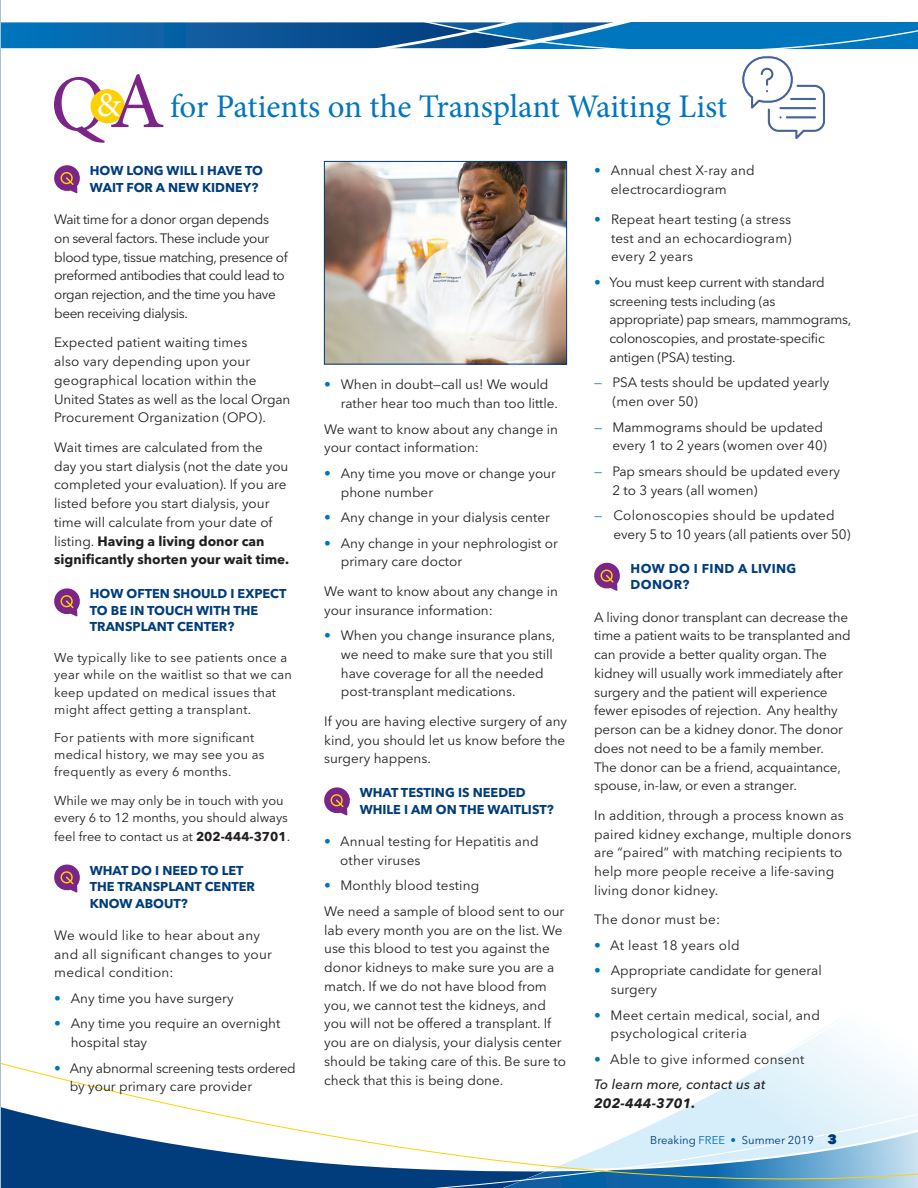
<style>
.page{position:relative;width:918px;height:1188px;background:#fff}
.page>*{position:absolute;margin:0;border:0;box-sizing:border-box;transform-origin:0 0}
.t1{font:34.35px "Minion Pro";color:#fff}
.t2{font:33px "Minion Pro";letter-spacing:-.005em;color:#0076be}
.t3{font:13.5px/18.8px "Avenir Next LT Pro";color:#231f20}
.t4{font:13.5px/18.8px "Avenir Next LT Pro";letter-spacing:.02em;color:#231f20}
.t5{font:13.5px/18.8px "Avenir Next LT Pro";letter-spacing:-.02em;color:#231f20}
.t6{font:13.5px/18.8px "Avenir Next LT Pro";letter-spacing:-.03em;color:#231f20}
.t7{font:italic 700 13.5px "Avenir Next";letter-spacing:.01em;color:#231f20}
.t8{font:12.75px/17.2px "Avenir Next LT Pro";letter-spacing:.02em;color:#231f20}
.t9{font:700 12.75px/16.5px "Avenir Next LT Pro";color:#013d7d}
.t10{font:12.75px/17.2px "Avenir Next LT Pro";color:#231f20}
.t11{font:700 12.75px/16.5px "Avenir Next LT Pro";letter-spacing:.03em;color:#013d7d}
.t12{font:11.25px "Avenir Next LT Pro";color:#013d7d}
.s1{font-weight:700}
.s2{font-size:13.5px}
.s3{color:#0076be}
.s4{font-weight:500;font-style:italic}
.s5{font-weight:800;font-size:13.5px}
</style>
<div class="page">
<svg style="left:1px;top:1028px;width:917px;height:160px"></svg>
<svg style="left:54px;top:165px;width:26px;height:28px"></svg>
<svg style="left:54px;top:588px;width:26px;height:29px"></svg>
<svg style="left:54px;top:864px;width:26px;height:29px"></svg>
<svg style="left:324px;top:787px;width:26px;height:29px"></svg>
<svg style="left:594px;top:562px;width:26px;height:29px"></svg>
<svg style="left:742px;top:56px;width:83px;height:83px"></svg>
<hr style="left:785px;top:116px;width:32px;height:3px;background:#46639a;border-radius:2px">
<div style="left:785px;top:115px;width:32px;height:5px;border:1px solid #fff;border-radius:2px"></div>
<div style="left:789px;top:97px;width:28px;height:4px;border:1px solid #fff;border-radius:2px"></div>
<svg style="left:1px;top:22px;width:917px;height:26px;background:#156eaf"></svg>
<hr style="left:0;top:0;width:1px;height:1188px;background:#a8c4cc">
<img style="left:326px;top:163px;width:239px;height:199px">
<div style="left:324px;top:161px;width:243px;height:203px;border:1px solid #013d7d"></div>
<svg style="left:54px;top:77px;width:51px;height:66px"></svg>
<div style="left:90px;top:89px;width:35px;height:34px;background:#fed105;border-radius:50%"></div>
<svg style="left:111px;top:74px;width:52px;height:53px"></svg>
<h1 class="t1" style="left:96px;top:82px;width:26px">&amp;</h1>
<h2 class="t2" style="left:170px;top:84px;width:559px">for Patients on the Transplant Waiting List</h2>
<p class="t9" style="left:90px;top:162px;width:175px">HOW LONG WILL I HAVE TO<br>WAIT FOR A NEW KIDNEY?</p>
<p class="t6" style="left:54px;top:210px;width:235px">Wait time for a donor organ depends on several factors. These include your blood type, tissue matching, presence of preformed antibodies that could lead to organ rejection, and the time you have been receiving dialysis.</p>
<p class="t3" style="left:54px;top:333px;width:238px">Expected patient waiting times<br>also vary depending upon your geographical location within the United States as well as the local Organ Procurement Organization (OPO).</p>
<p class="t3" style="left:54px;top:438px;width:237px">Wait times are calculated from the<br>day you start dialysis (not the date you completed your evaluation). If you are listed before you start dialysis, your time will calculate from your date of listing. <span class="s1">Having a living donor can significantly shorten your wait time.</span></p>
<p class="t9" style="left:90px;top:586px;width:198px">HOW OFTEN SHOULD I EXPECT<br>TO BE IN TOUCH WITH THE<br>TRANSPLANT CENTER?</p>
<p class="t8" style="left:54px;top:649px;width:239px">We typically like to see patients once a year while on the waitlist so that we can keep updated on medical issues that might affect getting a transplant.</p>
<p class="t8" style="left:54px;top:729px;width:212px">For patients with more significant medical history, we may see you as frequently as every 6 months.</p>
<p class="t10" style="left:54px;top:791px;width:235px">While we may only be in touch with you every 6 to 12 months, you should always</p>
<p class="t10" style="left:54px;top:827px;width:238px">feel free to contact us at <span class="s1">202-444-3701</span><span class="s2">.</span></p>
<p class="t9" style="left:90px;top:862px;width:167px">WHAT DO I NEED TO LET<br>THE TRANSPLANT CENTER<br>KNOW ABOUT?</p>
<p class="t4" style="left:54px;top:926px;width:219px">We would like to hear about any and all significant changes to your medical condition:</p>
<p class="t3" style="left:54px;top:989px;width:181px"><span class="s3">•</span> Any time you have surgery</p>
<p class="t3" style="left:71px;top:1014px;width:211px;text-indent:-17px"><span class="s3">•</span> Any time you require an overnight hospital stay</p>
<p class="t5" style="left:70px;top:1058px;width:228px;text-indent:-16px"><span class="s3">•</span> Any abnormal screening tests ordered by your primary care provider</p>
<p class="t3" style="left:341px;top:375px;width:219px;text-indent:-17px"><span class="s3">•</span> When in doubt—call us! We would rather hear too much than too little.</p>
<p class="t3" style="left:324px;top:419px;width:235px">We want to know about any change in your contact information:</p>
<p class="t3" style="left:341px;top:464px;width:217px;text-indent:-17px"><span class="s3">•</span> Any time you move or change your phone number</p>
<p class="t3" style="left:324px;top:508px;width:227px"><span class="s3">•</span> Any change in your dialysis center</p>
<p class="t3" style="left:341px;top:533px;width:219px;text-indent:-17px"><span class="s3">•</span> Any change in your nephrologist or primary care doctor</p>
<p class="t3" style="left:324px;top:582px;width:235px">We want to know about any change in your insurance information:</p>
<p class="t3" style="left:341px;top:626px;width:216px;text-indent:-17px"><span class="s3">•</span> When you change insurance plans, we need to make sure that you still have coverage for all the needed post-transplant medications.</p>
<p class="t3" style="left:324px;top:712px;width:244px">If you are having elective surgery of any kind, you should let us know before the surgery happens.</p>
<p class="t9" style="left:360px;top:785px;width:196px">WHAT TESTING IS NEEDED<br>WHILE I AM ON THE WAITLIST?</p>
<p class="t3" style="left:340px;top:832px;width:200px;text-indent:-16px"><span class="s3">•</span> Annual testing for Hepatitis and other viruses</p>
<p class="t3" style="left:324px;top:873px;width:242px;line-height:25.5px"><span class="s3">•</span> Monthly blood testing<br>We need a sample of blood sent to our</p>
<p class="t3" style="left:324px;top:921px;width:243px">lab every month you are on the list. We use this blood to test you against the donor kidneys to make sure you are a match. If we do not have blood from you, we cannot test the kidneys, and you will not be offered a transplant. If you are on dialysis, your dialysis center should be taking care of this. Be sure to check that this is being done.</p>
<p class="t3" style="left:611px;top:161px;width:145px;text-indent:-17px"><span class="s3">•</span> Annual chest X-ray and electrocardiogram</p>
<p class="t3" style="left:611px;top:210px;width:182px;text-align:justify;text-indent:-17px"><span class="s3">•</span> Repeat heart testing (a stress test and an echocardiogram) every 2 years</p>
<p class="t5" style="left:609px;top:273px;width:243px;text-indent:-15px"><span class="s3">•</span> You must keep current with standard screening tests including (as appropriate) pap smears, mammograms, colonoscopies, and prostate-specific antigen (PSA) testing.</p>
<p class="t3" style="left:612px;top:373px;width:219px;text-indent:-18px"><span class="s3">—</span> PSA tests should be updated yearly (men over 50)</p>
<p class="t3" style="left:594px;top:417px;width:234px;text-align:right"><span class="s3">—</span> Mammograms should be updated every 1 to 2 years (women over 40)</p>
<p class="t3" style="left:612px;top:462px;width:229px;text-indent:-18px"><span class="s3">—</span> Pap smears should be updated every<br>2 to 3 years (all women)</p>
<p class="t3" style="left:613px;top:506px;width:239px;text-indent:-19px"><span class="s3">—</span> Colonoscopies should be updated every 5 to 10 years (all patients over 50)</p>
<p class="t11" style="left:631px;top:560px;width:167px">HOW DO I FIND A LIVING<br>DONOR?</p>
<p class="t3" style="left:594px;top:607px;width:258px">A living donor transplant can decrease the time a patient waits to be transplanted and can provide a better quality organ. The kidney will usually work immediately after surgery and the patient will experience fewer episodes of rejection. Any healthy person can be a kidney donor. The donor does not need to be a family member.<br>The donor can be a friend, acquaintance, spouse, in-law, or even a stranger.</p>
<p class="t3" style="left:594px;top:806px;width:259px">In addition, through a process known as paired kidney exchange, multiple donors are “paired” with matching recipients to help more people receive a life-saving living donor kidney.</p>
<p class="t4" style="left:594px;top:910px;width:127px">The donor must be:</p>
<p class="t4" style="left:594px;top:936px;width:147px"><span class="s3">•</span> At least 18 years old</p>
<p class="t3" style="left:611px;top:961px;width:213px;text-indent:-17px"><span class="s3">•</span> Appropriate candidate for general surgery</p>
<p class="t4" style="left:610px;top:1006px;width:211px;text-indent:-16px"><span class="s3">•</span> Meet certain medical, social, and psychological criteria</p>
<p class="t4" style="left:594px;top:1046px;width:212px;line-height:25.5px"><span class="s3">•</span> Able to give informed consent<br><span class="s4">To learn more, contact us at</span></p>
<p class="t7" style="left:594px;top:1092px;width:103px">202-444-3701.</p>
<p class="t12" style="left:650px;top:1134px;width:188px">Breaking <span class="s3">FREE •</span> Summer 2019 <span class="s5">3</span></p>
</div>
